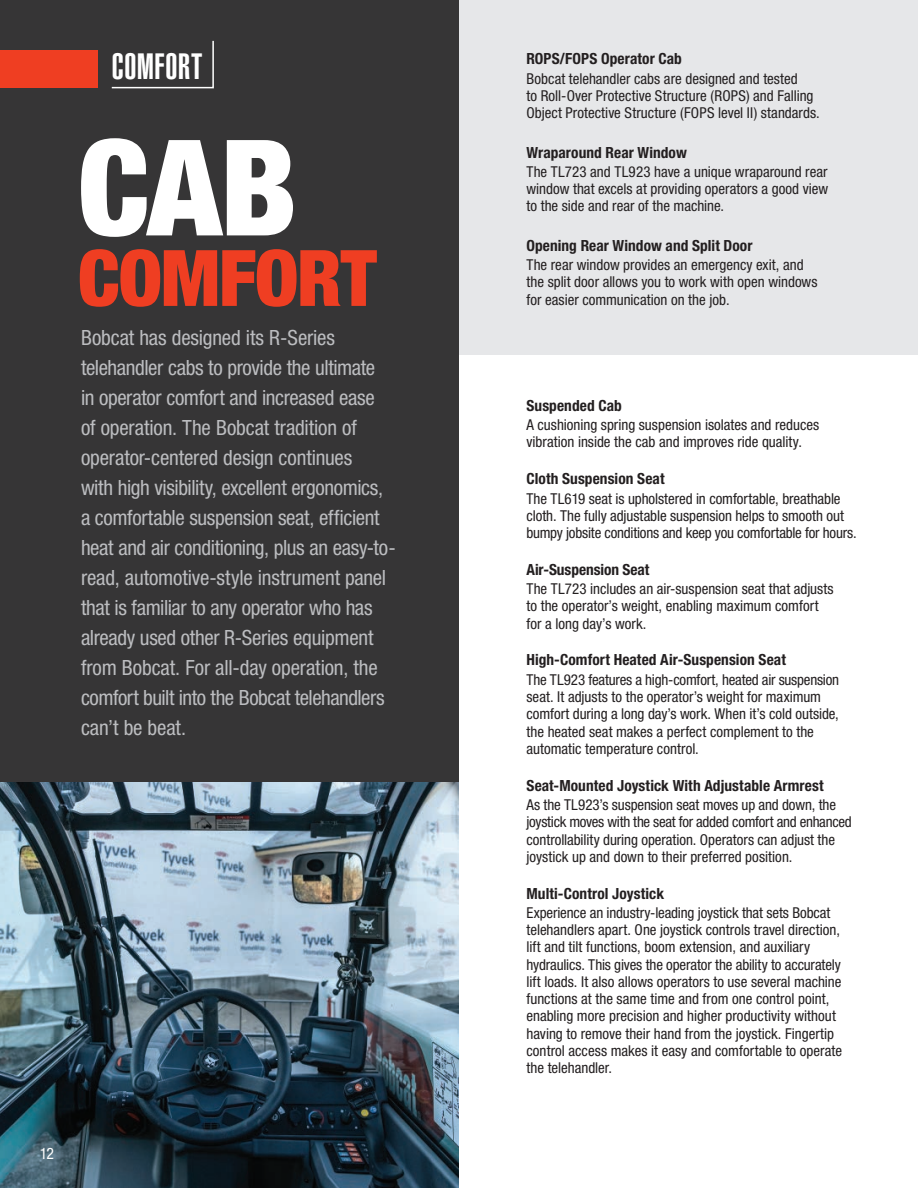
<style>
.page{position:relative;width:918px;height:1188px;background:#fff}
.page>*{position:absolute;margin:0;border:0;box-sizing:border-box;transform-origin:0 0}
.t1{font:900 condensed 133.5px "Helvetica Neue";color:#fff}
.t2{font:900 condensed 78px "Helvetica Neue";letter-spacing:-.015em;color:#ef3e22}
.t3{font:900 extra-condensed 36px "Helvetica";letter-spacing:.015em;color:#fff}
.t4{font:condensed 21px/30px "Helvetica Neue LT Std";letter-spacing:-.015em;color:#bcbdc0}
.t5{font:condensed 15.75px "Helvetica Neue LT Std";color:#fff}
.t6{font:700 condensed 15.3px "Helvetica Neue LT Std";letter-spacing:.005em;color:#231f20}
.t7{font:condensed 15px/17.2px "Helvetica Neue LT Std";color:#231f20}
</style>
<div class="page">
<div style="left:459px;top:0;width:459px;height:354px;background:#e6e7e9"></div>
<div style="left:0;top:0;width:459px;height:1188px;background:#363536"></div>
<img style="left:0;top:783px;width:459px;height:405px">
<svg style="left:111px;top:40px;width:103px;height:49px"></svg>
<div style="left:0;top:50px;width:97px;height:38px;background:#ef3e22"></div>
<h3 class="t3" style="left:112px;top:46px;width:92px">COMFORT</h3>
<h1 class="t1" style="left:78px;top:78px;width:220px">CAB</h1>
<h2 class="t2" style="left:78px;top:214px;width:300px">COMFORT</h2>
<p class="t4" style="left:81px;top:322px;width:316px">Bobcat has designed its R-Series telehandler cabs to provide the ultimate<br>in operator comfort and increased ease<br>of operation. The Bobcat tradition of operator-centered design continues<br>with high visibility, excellent ergonomics, a comfortable suspension seat, efficient heat and air conditioning, plus an easy-to&shy;read, automotive-style instrument panel that is familiar to any operator who has already used other R-Series equipment from Bobcat. For all-day operation, the comfort built into the Bobcat telehandlers can’t be beat.</p>
<p class="t5" style="left:40px;top:1144px;width:16px">12</p>
<p class="t6" style="left:526px;top:50px;width:157px">ROPS/FOPS Operator Cab</p>
<p class="t7" style="left:526px;top:70px;width:295px">Bobcat telehandler cabs are designed and tested<br>to Roll-Over Protective Structure (ROPS) and Falling<br>Object Protective Structure (FOPS level II) standards.</p>
<p class="t6" style="left:526px;top:143px;width:162px">Wraparound Rear Window</p>
<p class="t7" style="left:526px;top:163px;width:303px;text-align:justify">The TL723 and TL923 have a unique wraparound rear window that excels at providing operators a good view to the side and rear of the machine.</p>
<p class="t6" style="left:526px;top:236px;width:228px">Opening Rear Window and Split Door</p>
<p class="t7" style="left:526px;top:256px;width:293px">The rear window provides an emergency exit, and the split door allows you to work with open windows for easier communication on the job.</p>
<p class="t6" style="left:526px;top:396px;width:97px">Suspended Cab</p>
<p class="t7" style="left:526px;top:416px;width:294px">A cushioning spring suspension isolates and reduces vibration inside the cab and improves ride quality.</p>
<p class="t6" style="left:526px;top:469px;width:140px">Cloth Suspension Seat</p>
<p class="t7" style="left:526px;top:490px;width:332px">The TL619 seat is upholstered in comfortable, breathable cloth. The fully adjustable suspension helps to smooth out bumpy jobsite conditions and keep you comfortable for hours.</p>
<p class="t6" style="left:526px;top:560px;width:124px">Air-Suspension Seat</p>
<p class="t7" style="left:526px;top:580px;width:309px">The TL723 includes an air-suspension seat that adjusts to the operator’s weight, enabling maximum comfort for a long day’s work.</p>
<p class="t6" style="left:526px;top:651px;width:261px">High-Comfort Heated Air-Suspension Seat</p>
<p class="t7" style="left:526px;top:671px;width:314px">The TL923 features a high-comfort, heated air suspension seat. It adjusts to the operator’s weight for maximum comfort during a long day’s work. When it’s cold outside, the heated seat makes a perfect complement to the automatic temperature control.</p>
<p class="t6" style="left:526px;top:776px;width:299px">Seat-Mounted Joystick With Adjustable Armrest</p>
<p class="t7" style="left:526px;top:796px;width:327px">As the TL923’s suspension seat moves up and down, the joystick moves with the seat for added comfort and enhanced controllability during operation. Operators can adjust the joystick up and down to their preferred position.</p>
<p class="t6" style="left:526px;top:884px;width:139px">Multi-Control Joystick</p>
<p class="t7" style="left:526px;top:904px;width:317px">Experience an industry-leading joystick that sets Bobcat telehandlers apart. One joystick controls travel direction, lift and tilt functions, boom extension, and auxiliary hydraulics. This gives the operator the ability to accurately lift loads. It also allows operators to use several machine functions at the same time and from one control point, enabling more precision and higher productivity without having to remove their hand from the joystick. Fingertip control access makes it easy and comfortable to operate the telehandler.</p>
</div>
